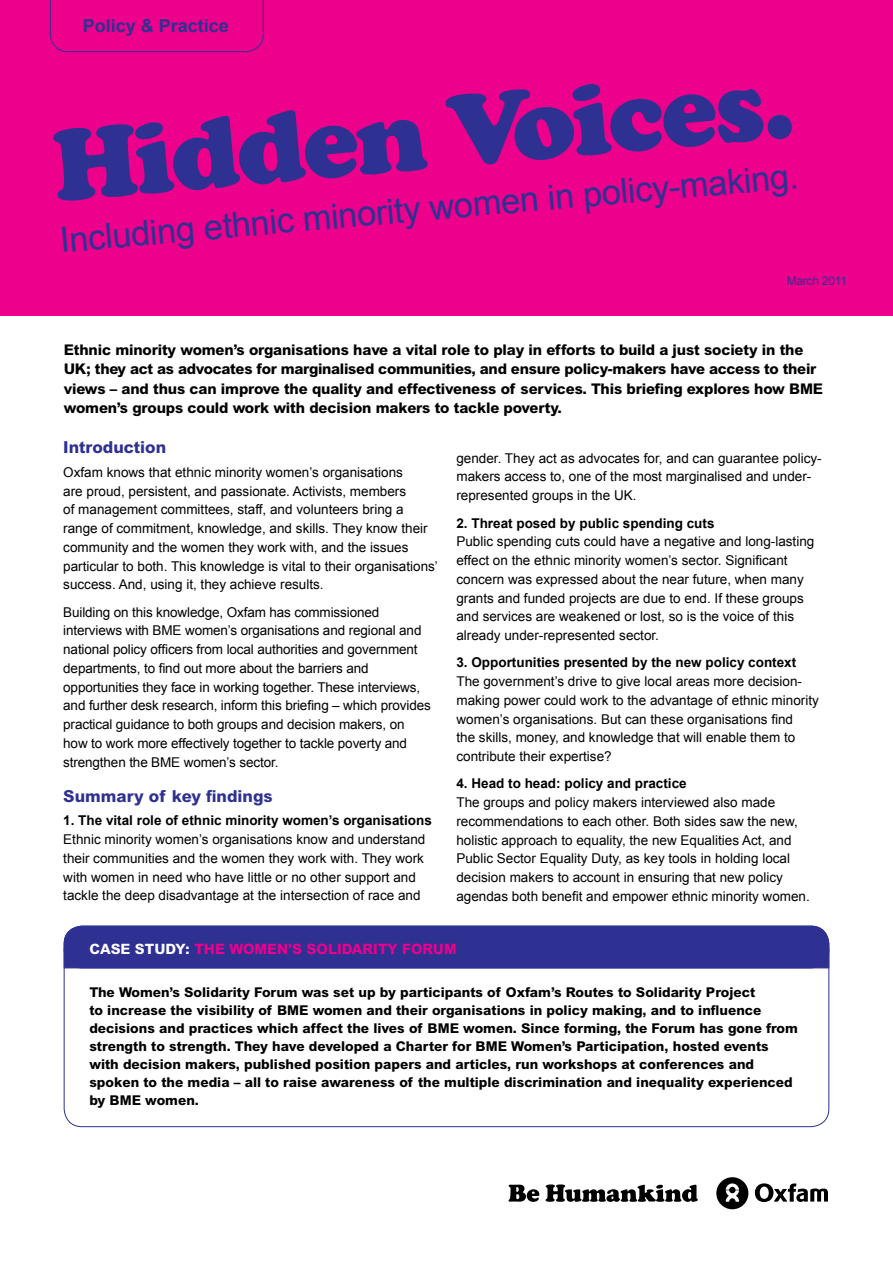
<style>
.page{position:relative;width:893px;height:1263px;background:#fff}
.page>*{position:absolute;margin:0;border:0;box-sizing:border-box;transform-origin:0 0}
.t1{font:900 105px "Cooper";color:#2e3192}
.t2{font:34.5px "Arial";color:#2e3192}
.t3{font:700 18px "Arial";color:#2e3192}
.t4{font:800 16.5px "Arial";color:#2e3192}
.t5{font:800 14.7px/19.5px "Arial";letter-spacing:-.01em;color:#000}
.t6{font:800 14.25px "Arial";color:#ec008c}
.t7{font:13.5px/18.8px "Arial";color:#000}
.t8{font:800 13.5px/18px "Arial";color:#000}
.t9{font:700 13.5px "Arial";color:#000}
.t10{font:12px "Arial";letter-spacing:-.02em;color:#2e3192}
.s1{color:#fff}
</style>
<div class="page">
<svg style="left:755px;top:1183px;width:73px;height:19px"></svg>
<svg style="left:716px;top:1177px;width:32px;height:32px"></svg>
<svg style="left:509px;top:1185px;width:30px;height:17px"></svg>
<svg style="left:546px;top:1184px;width:152px;height:18px"></svg>
<div style="left:0;top:0;width:893px;height:316px;background:#ec008c"></div>
<svg style="left:50px;top:0;width:214px;height:52px"></svg>
<div style="left:64px;top:926px;width:765px;height:42px;background:#2e3192;border-radius:18px"></div>
<div style="left:64px;top:926px;width:765px;height:42px;border:1px solid #2e3192;border-radius:18px"></div>
<div style="left:64px;top:948px;width:765px;height:20px;background:#2e3192"></div>
<h3 class="t3" style="left:83px;top:15px;width:148px">Policy &amp; Practice</h3>
<h1 class="t1" style="left:48px;top:105px;width:744px;rotate:-5deg">Hidden Voices.</h1>
<h2 class="t2" style="left:58px;top:221px;width:742px;rotate:-5deg">Including ethnic minority women in policy-making.</h2>
<p class="t10" style="left:787px;top:274px;width:62px">March 2011</p>
<p class="t5" style="left:64px;top:339px;width:761px">Ethnic minority women’s organisations have a vital role to play in efforts to build a just society in the UK; they act as advocates for marginalised communities, and ensure policy-makers have access to their views – and thus can improve the quality and effectiveness of services. This briefing explores how BME women’s groups could work with decision makers to tackle poverty.</p>
<p class="t4" style="left:63px;top:437px;width:104px">Introduction</p>
<p class="t7" style="left:63px;top:463px;width:376px">Oxfam knows that ethnic minority women’s organisations<br>are proud, persistent, and passionate. Activists, members<br>of management committees, staff, and volunteers bring a range of commitment, knowledge, and skills. They know their community and the women they work with, and the issues particular to both. This knowledge is vital to their organisations’ success. And, using it, they achieve results.</p>
<p class="t7" style="left:63px;top:602px;width:369px">Building on this knowledge, Oxfam has commissioned interviews with BME women’s organisations and regional and national policy officers from local authorities and government departments, to find out more about the barriers and opportunities they face in working together. These interviews, and further desk research, inform this briefing – which provides practical guidance to both groups and decision makers, on how to work more effectively together to tackle poverty and strengthen the BME women’s sector.</p>
<p class="t4" style="left:63px;top:786px;width:211px">Summary of key findings</p>
<p class="t9" style="left:63px;top:813px;width:370px">1. The vital role of ethnic minority women’s organisations</p>
<p class="t7" style="left:63px;top:830px;width:364px">Ethnic minority women’s organisations know and understand their communities and the women they work with. They work with women in need who have little or no other support and tackle the deep disadvantage at the intersection of race and</p>
<p class="t7" style="left:456px;top:449px;width:367px">gender. They act as advocates for, and can guarantee policy&shy;makers access to, one of the most marginalised and under&shy;represented groups in the UK.</p>
<p class="t9" style="left:456px;top:515px;width:260px">2. Threat posed by public spending cuts</p>
<p class="t7" style="left:456px;top:532px;width:359px">Public spending cuts could have a negative and long-lasting effect on the ethnic minority women’s sector. Significant concern was expressed about the near future, when many grants and funded projects are due to end. If these groups and services are weakened or lost, so is the voice of this already under-represented sector.</p>
<p class="t9" style="left:456px;top:655px;width:341px">3. Opportunities presented by the new policy context</p>
<p class="t7" style="left:456px;top:672px;width:364px">The government’s drive to give local areas more decision&shy;making power could work to the advantage of ethnic minority women’s organisations. But can these organisations find<br>the skills, money, and knowledge that will enable them to contribute their expertise?</p>
<p class="t9" style="left:456px;top:776px;width:232px">4. Head to head: policy and practice</p>
<p class="t7" style="left:456px;top:793px;width:355px">The groups and policy makers interviewed also made recommendations to each other. Both sides saw the new, holistic approach to equality, the new Equalities Act, and Public Sector Equality Duty, as key tools in holding local decision makers to account in ensuring that new policy agendas both benefit and empower ethnic minority women.</p>
<p class="t6" style="left:89px;top:940px;width:369px"><span class="s1">CASE STUDY:</span> THE WOMEN’S SOLIDARITY FORUM</p>
<p class="t8" style="left:89px;top:983px;width:710px">The Women’s Solidarity Forum was set up by participants of Oxfam’s Routes to Solidarity Project<br>to increase the visibility of BME women and their organisations in policy making, and to influence decisions and practices which affect the lives of BME women. Since forming, the Forum has gone from strength to strength. They have developed a Charter for BME Women’s Participation, hosted events with decision makers, published position papers and articles, run workshops at conferences and spoken to the media – all to raise awareness of the multiple discrimination and inequality experienced by BME women.</p>
</div>
